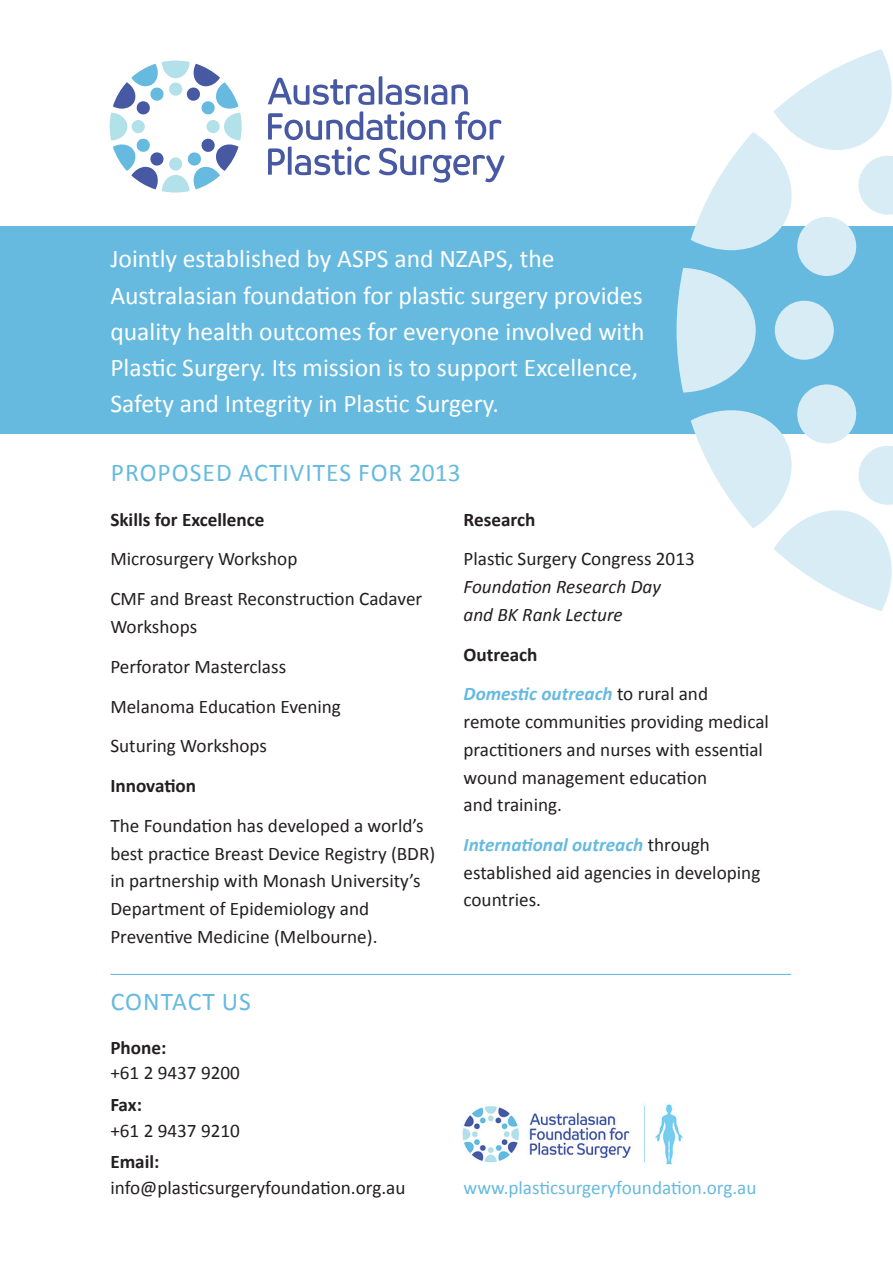
<style>
.page{position:relative;width:893px;height:1263px;background:#fff}
.page>*{position:absolute;margin:0;border:0;box-sizing:border-box;transform-origin:0 0}
.t1{font:25.65px/36.3px "Calibri";color:#fff}
.t2{font:25.65px "Calibri";letter-spacing:.04em;color:#66badf}
.t3{font:19.2px/39.8px "Calibri";color:#231f20}
.t4{font:italic 19.2px/27.8px "Calibri";color:#231f20}
.t5{font:19.2px "Calibri";color:#66badf}
.t6{font:italic 700 19.2px/39.8px "Calibri";color:#66badf}
.s1{font-weight:700}
.s2{font-style:normal;color:#231f20}
.s3{font-weight:400;font-style:normal;color:#231f20}
.s4{font-weight:700;font-style:italic;color:#66badf}
</style>
<div class="page">
<svg style="left:268px;top:76px;width:200px;height:29px"></svg>
<svg style="left:268px;top:111px;width:177px;height:29px"></svg>
<svg style="left:455px;top:111px;width:46px;height:29px"></svg>
<svg style="left:268px;top:147px;width:102px;height:28px"></svg>
<svg style="left:379px;top:148px;width:126px;height:35px"></svg>
<svg style="left:110px;top:61px;width:132px;height:132px"></svg>
<div style="left:0;top:226px;width:893px;height:208px;background:#66badf"></div>
<hr style="left:110px;top:974px;width:681px;height:1px;background:#66badf">
<img style="left:462px;top:1104px;width:221px;height:61px">
<svg style="left:677px;top:49px;width:216px;height:562px"></svg>
<p class="t1" style="left:110px;top:241px;width:536px">Jointly established by AsPs and NZAPs, the Australasian foundation for plastic surgery provides quality health outcomes for everyone involved with Plastic Surgery. Its mission is to support Excellence, Safety and Integrity in Plastic Surgery.</p>
<p class="t2" style="left:111px;top:456px;width:351px">ProPosed Activites for 2013</p>
<p class="t3" style="left:110px;top:499px;width:313px"><span class="s1">Skills for Excellence<br></span>Microsurgery Workshop<br>CMF and Breast Reconstruction Cadaver</p>
<p class="t3" style="left:110px;top:607px;width:315px">Workshops<br>Perforator Masterclass<br>Melanoma Education Evening<br>Suturing Workshops<br><span class="s1">Innovation<br></span>The Foundation has developed a world’s</p>
<p class="t3" style="left:110px;top:839px;width:326px;line-height:27.8px">best practice Breast Device Registry (BDR) in partnership with Monash University’s Department of Epidemiology and Preventive Medicine (Melbourne).</p>
<p class="t2" style="left:111px;top:985px;width:142px">ConTACT US</p>
<p class="t3" style="left:110px;top:1035px;width:131px;line-height:25.7px"><span class="s1">Phone:<br></span>+61 2 9437 9200</p>
<p class="t3" style="left:110px;top:1092px;width:131px;line-height:25.7px"><span class="s1">Fax:<br></span>+61 2 9437 9210</p>
<p class="t3" style="left:110px;top:1149px;width:297px;line-height:25.7px"><span class="s1">Email: </span>info@plasticsurgeryfoundation.org.au</p>
<p class="t3" style="left:464px;top:499px;width:233px"><span class="s1">Research<br></span>Plastic Surgery Congress 2013</p>
<p class="t4" style="left:464px;top:572px;width:199px">Foundation Research Day and BK Rank Lecture</p>
<p class="t6" style="left:464px;top:634px;width:246px"><span class="s2">Outreach<br></span>Domestic outreach <span class="s3">to rural and</span></p>
<p class="t3" style="left:464px;top:708px;width:307px;line-height:27.8px">remote communities providing medical practitioners and nurses with essential wound management education<br>and training.</p>
<p class="t3" style="left:464px;top:831px;width:298px;line-height:27.8px"><span class="s4">International outreach</span> through established aid agencies in developing countries.</p>
<p class="t5" style="left:464px;top:1175px;width:294px">www.plasticsurgeryfoundation.org.au</p>
</div>
